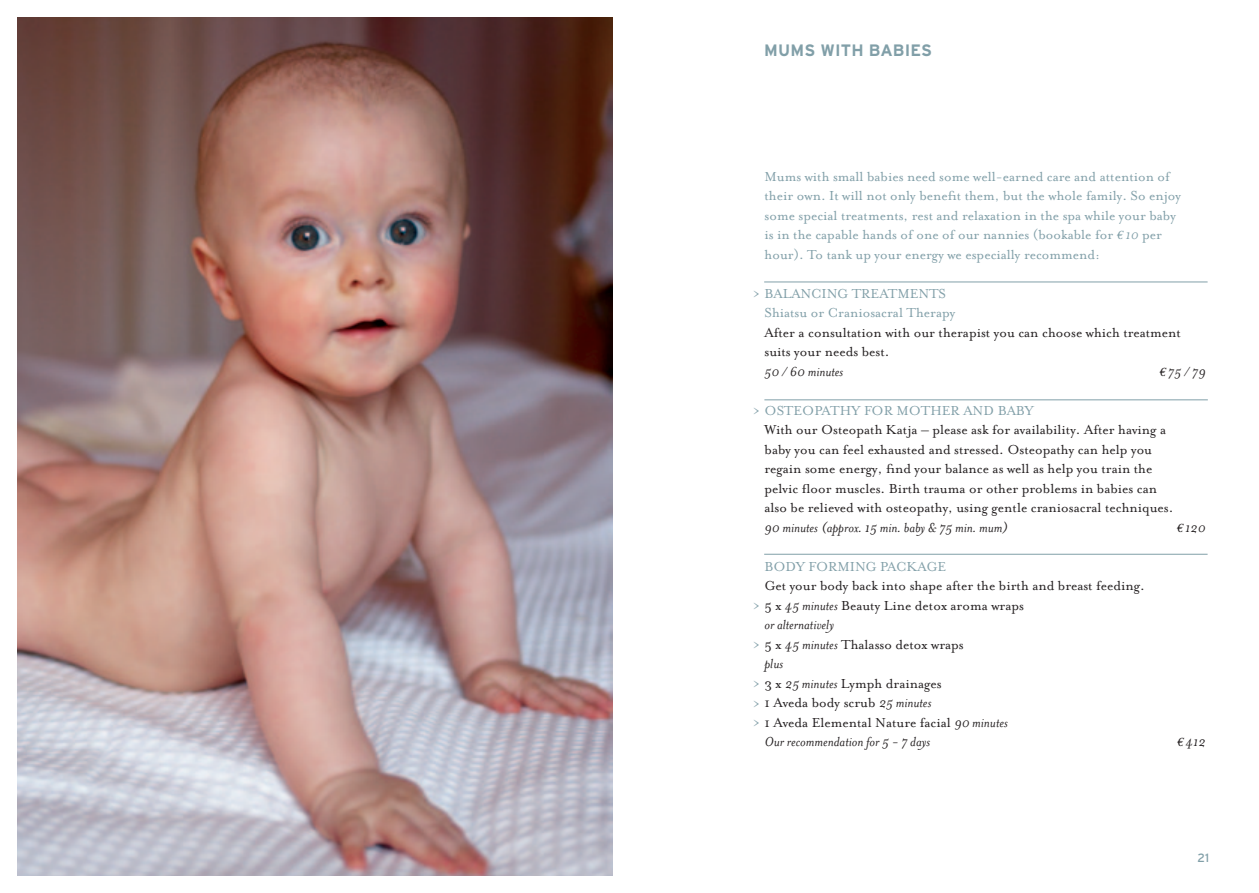
<style>
.page{position:relative;width:1259px;height:893px;background:#fff}
.page>*{position:absolute;margin:0;border:0;box-sizing:border-box;transform-origin:0 0}
.t1{font:700 16.5px "Interstate";letter-spacing:.01em;color:#819fa8}
.t2{font:15px/19.5px "Mrs Eaves Roman";color:#231f20}
.t3{font:15px/19.5px "Mrs Eaves Roman";color:#819fa8}
.t4{font:italic 15px "Mrs Eaves";color:#231f20}
.t5{font:12px "Interstate";color:#819fa8}
.s1{font-family:"Euro Serif";font-style:italic;font-size:12px}
.s2{font-family:"Mrs Eaves";font-style:italic}
.s3{font-family:"Euro Serif";font-size:12px}
.s4{color:#819fa8}
</style>
<div class="page">
<hr style="left:764px;top:282px;width:443px;height:1px;background:#819fa8">
<hr style="left:764px;top:399px;width:443px;height:1px;background:#819fa8">
<hr style="left:764px;top:554px;width:443px;height:1px;background:#819fa8">
<img style="left:17px;top:17px;width:595px;height:859px">
<p class="t1" style="left:764px;top:41px;width:169px">MUMS WITH BABIES</p>
<p class="t3" style="left:764px;top:167px;width:418px">Mums with small babies need some well-earned care and attention of their own. It will not only benefit them, but the whole family. So enjoy some special treatments, rest and relaxation in the spa while your baby is in the capable hands of one of our nannies (bookable for <span class="s1">€</span> <span class="s2">10</span> per hour). To tank up your energy we especially recommend:</p>
<p class="t3" style="left:764px;top:284px;width:192px;text-indent:-12px">&gt; BALANCING TREATMENTS<br>Shiatsu or Craniosacral Therapy</p>
<p class="t2" style="left:764px;top:323px;width:418px">After a consultation with our therapist you can choose which treatment suits your needs best.</p>
<p class="t4" style="left:764px;top:363px;width:80px">50 / 60 minutes</p>
<p class="t4" style="left:1159px;top:363px;width:48px"><span class="s3">€</span> 75 / 79</p>
<p class="t3" style="left:753px;top:401px;width:282px">&gt; OSTEOPATHY FOR MOTHER AND BABY</p>
<p class="t2" style="left:764px;top:420px;width:410px">With our Osteopath Katja – please ask for availability. After having a baby you can feel exhausted and stressed. Osteopathy can help you regain some energy, find your balance as well as help you train the pelvic floor muscles. Birth trauma or other problems in babies can also be relieved with osteopathy, using gentle craniosacral techniques.</p>
<p class="t4" style="left:764px;top:519px;width:245px">90 minutes (approx. 15 min. baby &amp; 75 min. mum)</p>
<p class="t4" style="left:1176px;top:519px;width:31px"><span class="s3">€</span> 120</p>
<p class="t3" style="left:764px;top:557px;width:183px">BODY FORMING PACKAGE</p>
<p class="t2" style="left:753px;top:576px;width:393px;text-indent:12px">Get your body back into shape after the birth and breast feeding. <span class="s4">&gt;</span> 5 x <span class="s2">45 minutes</span> Beauty Line detox aroma wraps</p>
<p class="t4" style="left:764px;top:617px;width:71px">or alternatively</p>
<p class="t2" style="left:753px;top:635px;width:212px"><span class="s4">&gt;</span> 5 x <span class="s2">45 minutes</span> Thalasso detox wraps</p>
<p class="t4" style="left:764px;top:656px;width:20px">plus</p>
<p class="t2" style="left:753px;top:674px;width:256px"><span class="s4">&gt;</span> 3 x <span class="s2">25 minutes</span> Lymph drainages<br><span class="s4">&gt;</span> 1 Aveda body scrub <span class="s2">25 minutes<br></span><span class="s4">&gt;</span> 1 Aveda Elemental Nature facial <span class="s2">90 minutes</span></p>
<p class="t4" style="left:764px;top:734px;width:167px">Our recommendation for 5 - 7 days</p>
<p class="t4" style="left:1177px;top:734px;width:30px"><span class="s3">€</span> 412</p>
<p class="t5" style="left:1197px;top:851px;width:13px">21</p>
</div>
